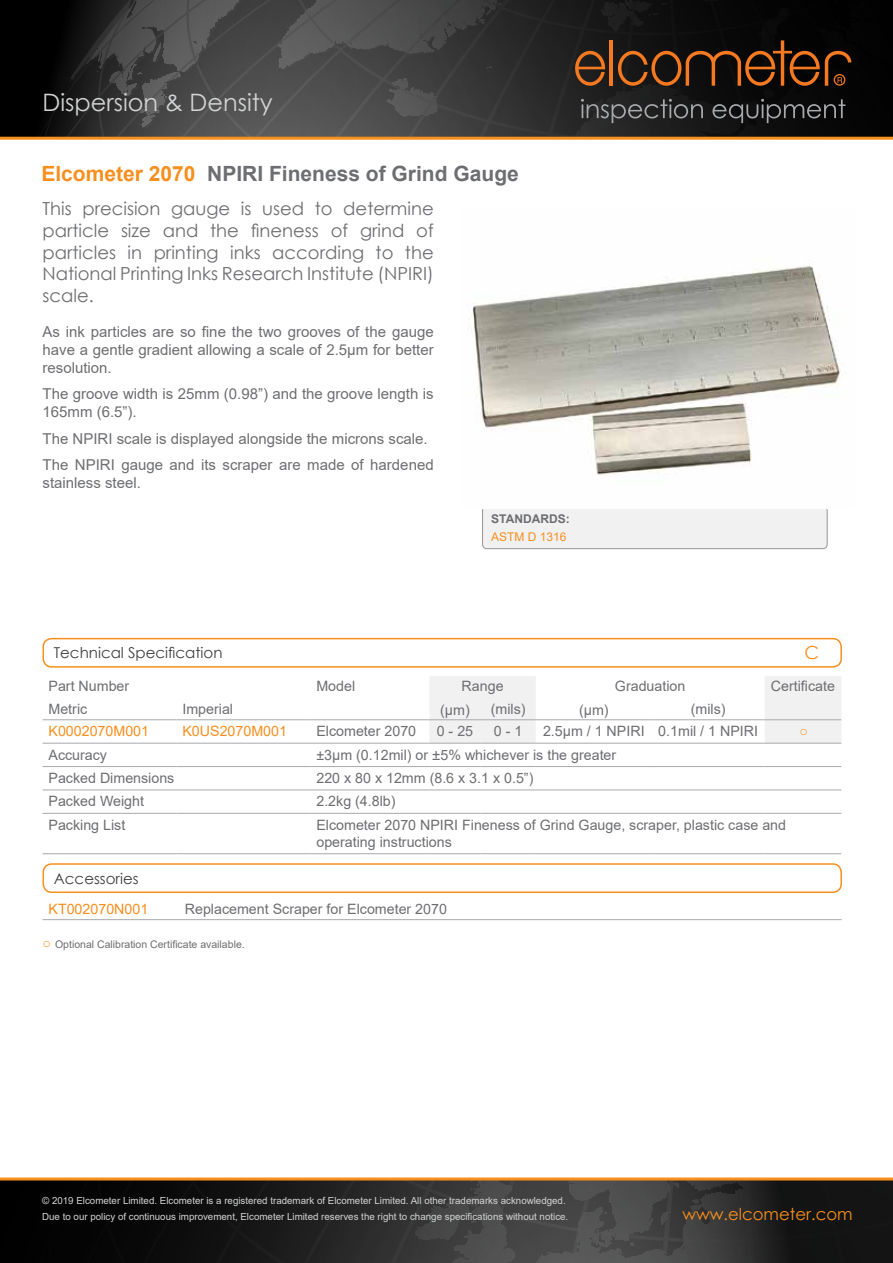
<style>
.page{position:relative;width:893px;height:1263px;background:#fff}
.page>*{position:absolute;margin:0;border:0;box-sizing:border-box;transform-origin:0 0}
.t1{font:24px "Century Gothic";color:#d1d3d4}
.t2{font:700 21px "Arial";color:#6d6e71}
.t3{font:18px/21.6px "Century Gothic";color:#6d6e71;text-align:justify}
.t4{font:18px "Century Gothic";color:#f78f1e}
.t5{font:16.5px "Century Gothic";color:#f78f1e}
.t6{font:15px/18px "Arial";color:#6d6e71}
.t7{font:15px "Century Gothic";color:#414042}
.t8{font:14.25px/17.1px "Arial";color:#6d6e71}
.t9{font:14.25px "Arial";color:#f78f1e}
.t10{font:700 12px "Arial";color:#6d6e71}
.t11{font:12px "Arial";color:#f78f1e}
.t12{font:10.5px "Arial";color:#6d6e71}
.t13{font:9.75px/15.9px "Arial";color:#d1d3d4}
.s1{color:#f78f1e}
.s2{font-size:15px}
.s3{font-size:14.25px;color:#f78f1e}
</style>
<div class="page">
<div style="left:0;top:0;width:893px;height:138px;background:#000"></div>
<svg style="left:34px;top:0;width:859px;height:137px;background:#373737"></svg>
<hr style="left:609px;top:40px;width:4px;height:46px;background:#f47920">
<svg style="left:575px;top:51px;width:30px;height:35px"></svg>
<svg style="left:618px;top:0;width:275px;height:86px"></svg>
<svg style="left:581px;top:99px;width:264px;height:24px"></svg>
<hr style="left:0;top:137px;width:893px;height:3px;background:#f78f1e">
<svg style="left:0;top:1180px;width:893px;height:83px;background:#272626"></svg>
<hr style="left:0;top:1177px;width:893px;height:3px;background:#f78f1e">
<div style="left:483px;top:506px;width:344px;height:43px;background:#f1f1f2;border-radius:4px"></div>
<div style="left:482px;top:506px;width:345px;height:43px;border:1px solid #939598;border-radius:4px"></div>
<div style="left:43px;top:638px;width:799px;height:30px;border:2px solid #f78f1e;border-radius:9px"></div>
<svg style="left:429px;top:676px;width:412px;height:67px"></svg>
<hr style="left:43px;top:813px;width:133px;height:1px;background:#a7a9ac">
<hr style="left:176px;top:813px;width:134px;height:1px;background:#a7a9ac">
<hr style="left:310px;top:813px;width:119px;height:1px;background:#a7a9ac">
<hr style="left:429px;top:813px;width:51px;height:1px;background:#a7a9ac">
<hr style="left:480px;top:813px;width:56px;height:1px;background:#a7a9ac">
<hr style="left:536px;top:813px;width:116px;height:1px;background:#a7a9ac">
<hr style="left:652px;top:813px;width:113px;height:1px;background:#a7a9ac">
<hr style="left:765px;top:813px;width:76px;height:1px;background:#a7a9ac">
<hr style="left:43px;top:790px;width:133px;height:1px;background:#a7a9ac">
<hr style="left:176px;top:790px;width:134px;height:1px;background:#a7a9ac">
<hr style="left:310px;top:790px;width:119px;height:1px;background:#a7a9ac">
<hr style="left:429px;top:790px;width:51px;height:1px;background:#a7a9ac">
<hr style="left:480px;top:790px;width:56px;height:1px;background:#a7a9ac">
<hr style="left:536px;top:790px;width:116px;height:1px;background:#a7a9ac">
<hr style="left:652px;top:790px;width:113px;height:1px;background:#a7a9ac">
<hr style="left:765px;top:790px;width:76px;height:1px;background:#a7a9ac">
<hr style="left:43px;top:719px;width:133px;height:1px;background:#a7a9ac">
<hr style="left:176px;top:719px;width:134px;height:1px;background:#a7a9ac">
<hr style="left:310px;top:719px;width:119px;height:1px;background:#a7a9ac">
<hr style="left:429px;top:719px;width:51px;height:1px;background:#a7a9ac">
<hr style="left:480px;top:719px;width:56px;height:1px;background:#a7a9ac">
<hr style="left:536px;top:719px;width:116px;height:1px;background:#a7a9ac">
<hr style="left:652px;top:719px;width:113px;height:1px;background:#a7a9ac">
<hr style="left:765px;top:719px;width:76px;height:1px;background:#a7a9ac">
<hr style="left:43px;top:853px;width:133px;height:1px;background:#a7a9ac">
<hr style="left:176px;top:853px;width:134px;height:1px;background:#a7a9ac">
<hr style="left:310px;top:853px;width:119px;height:1px;background:#a7a9ac">
<hr style="left:429px;top:853px;width:51px;height:1px;background:#a7a9ac">
<hr style="left:480px;top:853px;width:56px;height:1px;background:#a7a9ac">
<hr style="left:536px;top:853px;width:116px;height:1px;background:#a7a9ac">
<hr style="left:652px;top:853px;width:113px;height:1px;background:#a7a9ac">
<hr style="left:765px;top:853px;width:76px;height:1px;background:#a7a9ac">
<hr style="left:43px;top:766px;width:133px;height:1px;background:#a7a9ac">
<hr style="left:176px;top:766px;width:134px;height:1px;background:#a7a9ac">
<hr style="left:310px;top:766px;width:119px;height:1px;background:#a7a9ac">
<hr style="left:429px;top:766px;width:51px;height:1px;background:#a7a9ac">
<hr style="left:480px;top:766px;width:56px;height:1px;background:#a7a9ac">
<hr style="left:536px;top:766px;width:116px;height:1px;background:#a7a9ac">
<hr style="left:652px;top:766px;width:113px;height:1px;background:#a7a9ac">
<hr style="left:765px;top:766px;width:76px;height:1px;background:#a7a9ac">
<hr style="left:43px;top:743px;width:133px;height:1px;background:#a7a9ac">
<hr style="left:176px;top:743px;width:134px;height:1px;background:#a7a9ac">
<hr style="left:310px;top:743px;width:119px;height:1px;background:#a7a9ac">
<hr style="left:429px;top:743px;width:51px;height:1px;background:#a7a9ac">
<hr style="left:480px;top:743px;width:56px;height:1px;background:#a7a9ac">
<hr style="left:536px;top:743px;width:116px;height:1px;background:#a7a9ac">
<hr style="left:652px;top:743px;width:113px;height:1px;background:#a7a9ac">
<hr style="left:765px;top:743px;width:76px;height:1px;background:#a7a9ac">
<div style="left:43px;top:863px;width:799px;height:30px;border:2px solid #f78f1e;border-radius:9px"></div>
<hr style="left:43px;top:919px;width:136px;height:1px;background:#a7a9ac">
<hr style="left:179px;top:919px;width:663px;height:1px;background:#a7a9ac">
<img style="left:469px;top:266px;width:377px;height:243px">
<h1 class="t1" style="left:43px;top:86px;width:232px">Dispersion &amp; Density</h1>
<h2 class="t2" style="left:41px;top:159px;width:479px"><span class="s1">Elcometer 2070</span> NPIRI Fineness of Grind Gauge</h2>
<p class="t3" style="left:43px;top:198px;width:393px">This precision gauge is used to determine particle size and the fineness of grind of particles in printing inks according to the National Printing Inks Research Institute (NPIRI) scale.</p>
<p class="t6" style="left:43px;top:323px;width:393px;text-align:justify">As ink particles are so fine the two grooves of the gauge have a gentle gradient allowing a scale of 2.5µm for better resolution.</p>
<p class="t6" style="left:43px;top:385px;width:393px">The groove width is 25mm (0.98”) and the groove length is<br>165mm (6.5”).</p>
<p class="t6" style="left:43px;top:425px;width:393px;line-height:26.5px">The NPIRI scale is displayed alongside the microns scale.<br>The NPIRI gauge and its scraper are made of hardened</p>
<p class="t6" style="left:43px;top:474px;width:100px">stainless steel.</p>
<p class="t10" style="left:491px;top:510px;width:80px">STANDARDS:</p>
<p class="t11" style="left:491px;top:529px;width:77px">ASTM D 1316</p>
<p class="t4" style="left:804px;top:640px;width:16px">C</p>
<p class="t7" style="left:54px;top:642px;width:170px">Technical Specification</p>
<p class="t8" style="left:49px;top:677px;width:82px">Part Number</p>
<p class="t8" style="left:316px;top:677px;width:40px">Model</p>
<p class="t8" style="left:462px;top:677px;width:43px">Range</p>
<p class="t8" style="left:615px;top:677px;width:72px">Graduation</p>
<p class="t8" style="left:771px;top:677px;width:66px">Certificate</p>
<p class="t8" style="left:49px;top:700px;width:40px">Metric</p>
<p class="t8" style="left:182px;top:700px;width:52px">Imperial</p>
<p class="t8" style="left:440px;top:700px;width:87px">(µm) (mils)</p>
<p class="t8" style="left:579px;top:702px;width:31px">(µm)</p>
<p class="t8" style="left:691px;top:700px;width:36px">(mils)</p>
<p class="t9" style="left:49px;top:721px;width:102px">K0002070M001</p>
<p class="t9" style="left:182px;top:721px;width:106px">K0US2070M001</p>
<p class="t8" style="left:316px;top:722px;width:101px">Elcometer 2070</p>
<p class="t8" style="left:437px;top:722px;width:38px">0 - 25</p>
<p class="t8" style="left:494px;top:722px;width:30px">0 - 1</p>
<p class="t8" style="left:543px;top:722px;width:217px">2.5μm / 1 NPIRI 0.1mil / 1 NPIRI</p>
<p class="t9" style="left:799px;top:721px;width:10px">○</p>
<p class="t8" style="left:49px;top:746px;width:60px">Accuracy</p>
<p class="t8" style="left:316px;top:746px;width:301px">±3µm (0.12mil) or <span class="s2">±</span>5% whichever is the greater</p>
<p class="t8" style="left:49px;top:769px;width:127px">Packed Dimensions</p>
<p class="t8" style="left:316px;top:769px;width:219px">220 x 80 x 12mm (8.6 x 3.1 x 0.5”)</p>
<p class="t8" style="left:49px;top:793px;width:97px">Packed Weight</p>
<p class="t8" style="left:316px;top:793px;width:81px">2.2kg (4.8lb)</p>
<p class="t8" style="left:49px;top:816px;width:78px">Packing List</p>
<p class="t8" style="left:316px;top:816px;width:471px">Elcometer 2070 NPIRI Fineness of Grind Gauge, scraper, plastic case and operating instructions</p>
<p class="t7" style="left:54px;top:868px;width:86px">Accessories</p>
<p class="t9" style="left:49px;top:899px;width:101px">KT002070N001</p>
<p class="t8" style="left:185px;top:900px;width:264px">Replacement Scraper for Elcometer 2070</p>
<p class="t12" style="left:43px;top:937px;width:204px"><span class="s3">○</span> Optional Calibration Certificate available.</p>
<p class="t13" style="left:42px;top:1192px;width:528px">© 2019 Elcometer Limited. Elcometer is a registered trademark of Elcometer Limited. All other trademarks acknowledged.<br>Due to our policy of continuous improvement, Elcometer Limited reserves the right to change specifications without notice.</p>
<p class="t5" style="left:682px;top:1202px;width:172px">www.elcometer.com</p>
</div>
